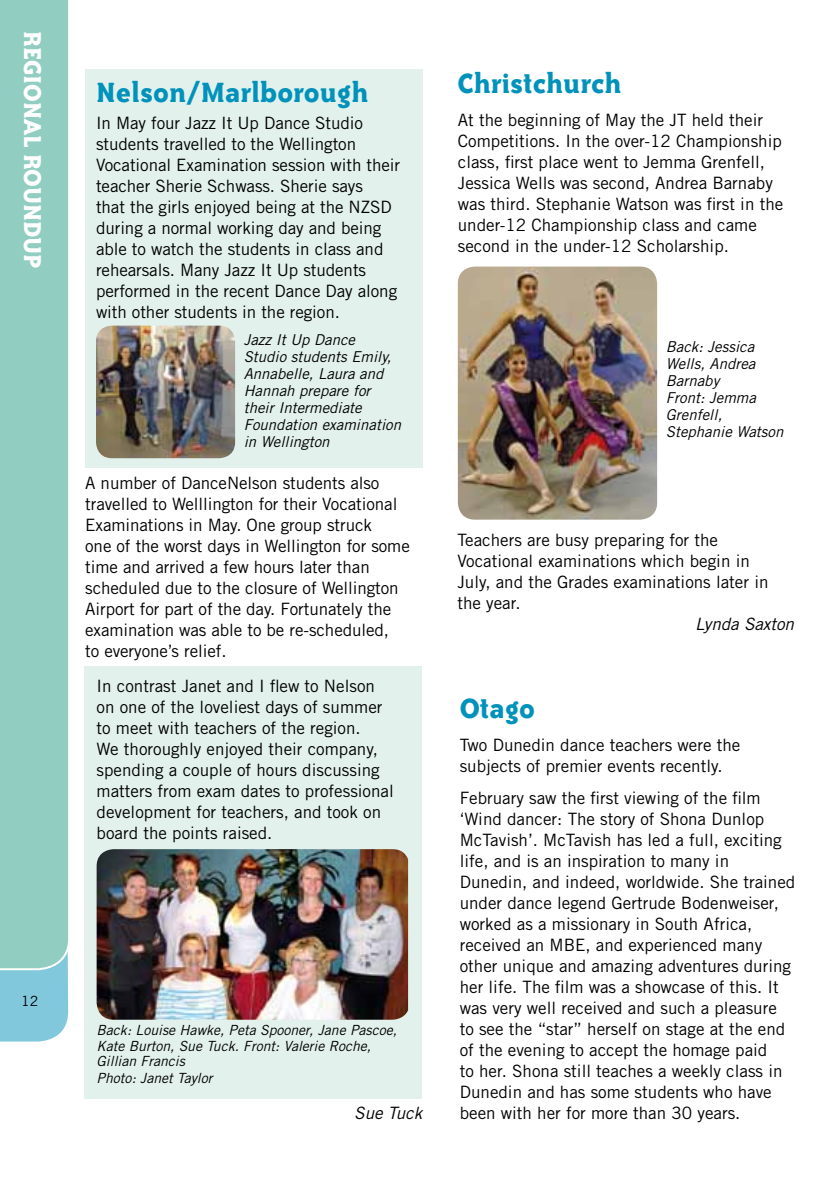
<style>
.page{position:relative;width:840px;height:1191px;background:#fff}
.page>*{position:absolute;margin:0;border:0;box-sizing:border-box;transform-origin:0 0}
.t1{font:700 32px "Bailey Quad ITC";color:#0092bb}
.t2{font:700 28px "Bailey Quad ITC";color:#fff}
.t3{font:17px/21px "Trade Gothic";color:#000}
.t4{font:italic 17px "Trade Gothic";color:#000}
.t5{font:italic 15px/17px "Trade Gothic";color:#000}
.t6{font:italic 14px/15.6px "Trade Gothic";color:#000}
.t7{font:14px "Trade Gothic";color:#000}
</style>
<div class="page">
<div style="left:85px;top:69px;width:337px;height:399px;background:#e2f1ec"></div>
<svg style="left:0;top:970px;width:69px;height:72px;background:#89cbde"></svg>
<div style="left:0;top:0;width:69px;height:970px;background:#91cdc0"></div>
<img style="left:457px;top:266px;width:199px;height:253px">
<div style="left:84px;top:666px;width:337px;height:432px;background:#e2f1ec"></div>
<img style="left:97px;top:849px;width:311px;height:170px">
<img style="left:96px;top:326px;width:139px;height:132px">
<h2 class="t2" style="left:48px;top:31px;width:239px;rotate:90deg">REGIONAL ROUNDUP</h2>
<p class="t7" style="left:21px;top:992px;width:19px">12</p>
<h1 class="t1" style="left:96px;top:75px;width:274px">Nelson/Marlborough</h1>
<p class="t3" style="left:96px;top:112px;width:305px">In May four Jazz It Up Dance Studio students travelled to the Wellington Vocational Examination session with their teacher Sherie Schwass. Sherie says<br>that the girls enjoyed being at the NZSD during a normal working day and being able to watch the students in class and rehearsals. Many Jazz It Up students performed in the recent Dance Day along with other students in the region.</p>
<p class="t5" style="left:243px;top:331px;width:159px">Jazz It Up Dance<br>Studio students Emily,<br>Annabelle, Laura and<br>Hannah prepare for their Intermediate<br>Foundation examination in Wellington</p>
<p class="t3" style="left:85px;top:472px;width:326px">A number of DanceNelson students also travelled to Welllington for their Vocational Examinations in May. One group struck<br>one of the worst days in Wellington for some time and arrived a few hours later than scheduled due to the closure of Wellington Airport for part of the day. Fortunately the examination was able to be re-scheduled,<br>to everyone’s relief.</p>
<p class="t3" style="left:97px;top:675px;width:298px">In contrast Janet and I flew to Nelson on one of the loveliest days of summer to meet with teachers of the region.<br>We thoroughly enjoyed their company, spending a couple of hours discussing matters from exam dates to professional development for teachers, and took on board the points raised.</p>
<p class="t6" style="left:97px;top:1022px;width:302px">Back: Louise Hawke, Peta Spooner, Jane Pascoe,<br>Kate Burton, Sue Tuck. Front: Valerie Roche,<br>Gillian Francis</p>
<p class="t6" style="left:97px;top:1070px;width:117px">Photo: Janet Taylor</p>
<p class="t4" style="left:354px;top:1102px;width:69px">Sue Tuck</p>
<h1 class="t1" style="left:457px;top:66px;width:165px">Christchurch</h1>
<p class="t3" style="left:457px;top:109px;width:327px">At the beginning of May the JT held their Competitions. In the over-12 Championship class, first place went to Jemma Grenfell, Jessica Wells was second, Andrea Barnaby was third. Stephanie Watson was first in the under-12 Championship class and came second in the under-12 Scholarship.</p>
<p class="t5" style="left:665px;top:338px;width:119px">Back: Jessica<br>Wells, Andrea<br>Barnaby<br>Front: Jemma<br>Grenfell,<br>Stephanie Watson</p>
<p class="t3" style="left:457px;top:529px;width:312px">Teachers are busy preparing for the<br>Vocational examinations which begin in<br>July, and the Grades examinations later in the year.</p>
<p class="t4" style="left:695px;top:614px;width:100px">Lynda Saxton</p>
<h1 class="t1" style="left:459px;top:691px;width:77px">Otago</h1>
<p class="t3" style="left:459px;top:734px;width:282px">Two Dunedin dance teachers were the subjects of premier events recently.</p>
<p class="t3" style="left:459px;top:787px;width:337px">February saw the first viewing of the film ‘Wind dancer: The story of Shona Dunlop McTavish’. McTavish has led a full, exciting life, and is an inspiration to many in Dunedin, and indeed, worldwide. She trained under dance legend Gertrude Bodenweiser, worked as a missionary in South Africa, received an MBE, and experienced many other unique and amazing adventures during her life. The film was a showcase of this. It was very well received and such a pleasure<br>to see the “star” herself on stage at the end of the evening to accept the homage paid<br>to her. Shona still teaches a weekly class in Dunedin and has some students who have been with her for more than 30 years.</p>
</div>
